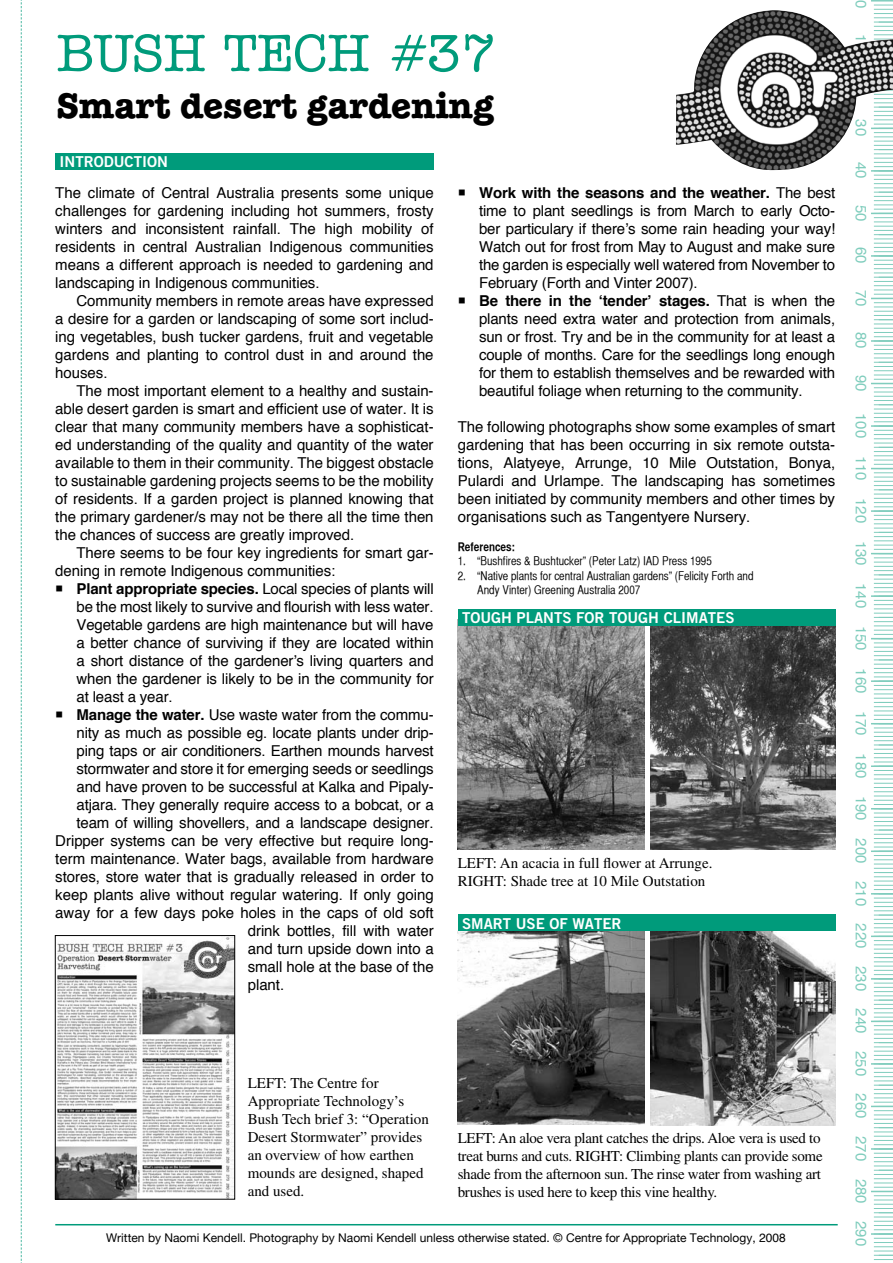
<style>
.page{position:relative;width:893px;height:1263px;background:#fff}
.page>*{position:absolute;margin:0;border:0;box-sizing:border-box;transform-origin:0 0}
.t1{font:52.5px "American Typewriter Medium A";color:#009b7b}
.t2{font:36px "American Typewriter Bold A";color:#000}
.t3{font:15px/18px "Helvetica";letter-spacing:-.01em;color:#000;text-align:justify}
.t4{font:15px/18px "Times";letter-spacing:-.015em;color:#000}
.t5{font:15px "Helvetica";color:#80cdbd}
.t6{font:15px "Trade Gothic Bold Two";color:#fff}
.t7{font:700 15px "Helvetica";letter-spacing:-.01em;color:#000}
.t8{font:12px/14.4px "Helvetica CY Plain";color:#000}
.t9{font:12px "Helvetica Neue";color:#000}
.t10{font:12px "Helvetica CY Bold";color:#000}
.s1{font-weight:400}
.s2{font-weight:700}
.s3{font-family:"Helvetica"}
</style>
<div class="page">
<div style="left:55px;top:153px;width:379px;height:17px;background:#009b7b"></div>
<img style="left:458px;top:931px;width:187px;height:194px">
<img style="left:651px;top:931px;width:185px;height:194px">
<img style="left:57px;top:937px;width:176px;height:260px">
<div style="left:55px;top:935px;width:180px;height:264px;border:1px solid #000"></div>
<img style="left:651px;top:625px;width:185px;height:224px">
<img style="left:458px;top:625px;width:187px;height:224px">
<div style="left:458px;top:609px;width:380px;height:16px;background:#009b7b"></div>
<div style="left:458px;top:914px;width:380px;height:17px;background:#009b7b"></div>
<svg style="left:21px;top:0;width:1px;height:1263px"></svg>
<div style="left:837px;top:0;width:32px;height:1263px;background:#fff"></div>
<hr style="left:871px;top:0;width:22px;height:2px;background:#80cdbd">
<svg style="left:871px;top:5px;width:22px;height:1255px"></svg>
<hr style="left:55px;top:1224px;width:783px;height:1px;background:#009b7b">
<img style="left:676px;top:10px;width:217px;height:160px">
<h1 class="t1" style="left:57px;top:24px;width:440px">BUSH TECH #37</h1>
<h2 class="t2" style="left:57px;top:85px;width:439px">Smart desert gardening</h2>
<p class="t6" style="left:60px;top:153px;width:110px">INTRODUCTION</p>
<p class="t3" style="left:55px;top:184px;width:380px">The climate of Central Australia presents some unique challenges for gardening including hot summers, frosty winters and inconsistent rainfall. The high mobility of residents in central Australian Indigenous communities means a different approach is needed to gardening and landscaping in Indigenous communities.</p>
<p class="t3" style="left:55px;top:292px;width:380px;text-indent:21px">Community members in remote areas have expressed a desire for a garden or landscaping of some sort includ&shy;ing vegetables, bush tucker gardens, fruit and vegetable gardens and planting to control dust in and around the houses.</p>
<p class="t3" style="left:55px;top:382px;width:380px;text-indent:21px">The most important element to a healthy and sustain&shy;able desert garden is smart and efficient use of water. It is clear that many community members have a sophisticat&shy;ed understanding of the quality and quantity of the water available to them in their community. The biggest obstacle to sustainable gardening projects seems to be the mobility of residents. If a garden project is planned knowing that the primary gardener/s may not be there all the time then the chances of success are greatly improved.</p>
<p class="t3" style="left:55px;top:544px;width:380px;text-indent:21px">There seems to be four key ingredients for smart gar&shy;dening in remote Indigenous communities:</p>
<p class="t7" style="left:77px;top:577px;width:359px">Plant appropriate species. <span class="s1">Local species of plants will</span></p>
<p class="t3" style="left:77px;top:598px;width:359px">be the most likely to survive and flourish with less water.</p>
<p class="t3" style="left:77px;top:616px;width:359px">Vegetable gardens are high maintenance but will have</p>
<p class="t3" style="left:77px;top:634px;width:359px">a better chance of surviving if they are located within</p>
<p class="t3" style="left:77px;top:652px;width:359px">a short distance of the gardener’s living quarters and</p>
<p class="t3" style="left:77px;top:670px;width:359px">when the gardener is likely to be in the community for</p>
<p class="t3" style="left:77px;top:688px;width:98px">at least a year.</p>
<p class="t3" style="left:77px;top:706px;width:359px"><span class="s2">Manage the water.</span> Use waste water from the commu-</p>
<p class="t3" style="left:77px;top:724px;width:359px">nity as much as possible eg. locate plants under drip-</p>
<p class="t3" style="left:77px;top:742px;width:359px">ping taps or air conditioners. Earthen mounds harvest</p>
<p class="t3" style="left:77px;top:760px;width:359px">stormwater and store it for emerging seeds or seedlings</p>
<p class="t3" style="left:77px;top:778px;width:359px">and have proven to be successful at Kalka and Pipaly-</p>
<p class="t3" style="left:77px;top:796px;width:359px">atjara. They generally require access to a bobcat, or a</p>
<p class="t3" style="left:77px;top:814px;width:359px">team of willing shovellers, and a landscape designer.</p>
<p class="t3" style="left:55px;top:832px;width:380px">Dripper systems can be very effective but require long-</p>
<p class="t3" style="left:55px;top:850px;width:380px">term maintenance. Water bags, available from hardware</p>
<p class="t3" style="left:55px;top:868px;width:380px">stores, store water that is gradually released in order to</p>
<p class="t3" style="left:55px;top:886px;width:380px">keep plants alive without regular watering. If only going</p>
<p class="t3" style="left:55px;top:904px;width:380px">away for a few days poke holes in the caps of old soft</p>
<p class="t3" style="left:248px;top:922px;width:187px">drink bottles, fill with water</p>
<p class="t3" style="left:248px;top:940px;width:187px">and turn upside down into a</p>
<p class="t3" style="left:248px;top:958px;width:187px">small hole at the base of the</p>
<p class="t3" style="left:248px;top:976px;width:38px">plant.</p>
<p class="t3" style="left:479px;top:184px;width:358px;text-align:left"><span class="s2">Work with the seasons and the weather.</span> The best time to plant seedlings is from March to early Octo&shy;ber particulary if there’s some rain heading your way!<br>Watch out for frost from May to August and make sure the garden is especially well watered from November to February (Forth and Vinter 2007).<br><span class="s2">Be there in the ‘tender’ stages.</span> That is when the plants need extra water and protection from animals, sun or frost. Try and be in the community for at least a couple of months. Care for the seedlings long enough for them to establish themselves and be rewarded with beautiful foliage when returning to the community.</p>
<p class="t3" style="left:458px;top:418px;width:379px">The following photographs show some examples of smart gardening that has been occurring in six remote outsta&shy;tions, Alatyeye, Arrunge, 10 Mile Outstation, Bonya, Pulardi and Urlampe. The landscaping has sometimes been initiated by community members and other times by organisations such as Tangentyere Nursery.</p>
<p class="t10" style="left:458px;top:539px;width:59px">References:</p>
<p class="t8" style="left:458px;top:554px;width:256px">1. “Bushfires &amp; Bushtucker” (Peter Latz) IAD Press 1995</p>
<p class="t8" style="left:477px;top:568px;width:278px;text-indent:-20px">2. “Native plants for central Australian gardens” (Felicity Forth and<br>Andy Vinter) Greening Australia 2007</p>
<p class="t6" style="left:462px;top:609px;width:11px">TOU</p>
<p class="t6" style="left:491px;top:609px;width:129px">GH PLANTS FOR TOU</p>
<p class="t6" style="left:638px;top:609px;width:98px">GH CLI MATES</p>
<p class="t4" style="left:458px;top:853px;width:256px">LEFT: An acacia in full flower at Arrunge.<br>RIGHT: Shade tree at 10 Mile Outstation</p>
<p class="t6" style="left:462px;top:914px;width:159px">SMART USE OF WATER</p>
<p class="t4" style="left:248px;top:1074px;width:183px">LEFT: The Centre for<br>Appropriate Technology’s<br>Bush Tech brief 3: “Operation<br>Desert Stormwater” provides an overview of how earthen mounds are designed, shaped and used.</p>
<p class="t4" style="left:458px;top:1129px;width:366px">LEFT: An aloe vera plant catches the drips. Aloe vera is used to treat burns and cuts. RIGHT: Climbing plants can provide some shade from the afternoon sun. The rinse water from washing art brushes is used here to keep this vine healthy.</p>
<p class="t9" style="left:106px;top:1230px;width:681px">Written by Naomi Kendell. Photography by Naomi Kendell unless otherwise stated. © Centre for Appropriate Technology, <span class="s3">2008</span></p>
<p class="t5" style="left:872px;top:0;width:10px;rotate:90deg">0</p>
<p class="t5" style="left:872px;top:34px;width:18px;rotate:90deg">10</p>
<p class="t5" style="left:872px;top:119px;width:18px;rotate:90deg">30</p>
<p class="t5" style="left:872px;top:162px;width:18px;rotate:90deg">40</p>
<p class="t5" style="left:872px;top:204px;width:18px;rotate:90deg">50</p>
<p class="t5" style="left:872px;top:247px;width:18px;rotate:90deg">60</p>
<p class="t5" style="left:872px;top:290px;width:18px;rotate:90deg">70</p>
<p class="t5" style="left:872px;top:332px;width:18px;rotate:90deg">80</p>
<p class="t5" style="left:872px;top:375px;width:18px;rotate:90deg">90</p>
<p class="t5" style="left:872px;top:413px;width:834px;rotate:90deg">100 110 120 130 140 150 160 170 180 190 200 210 220 230 240 250 260 270 280 290</p>
</div>
